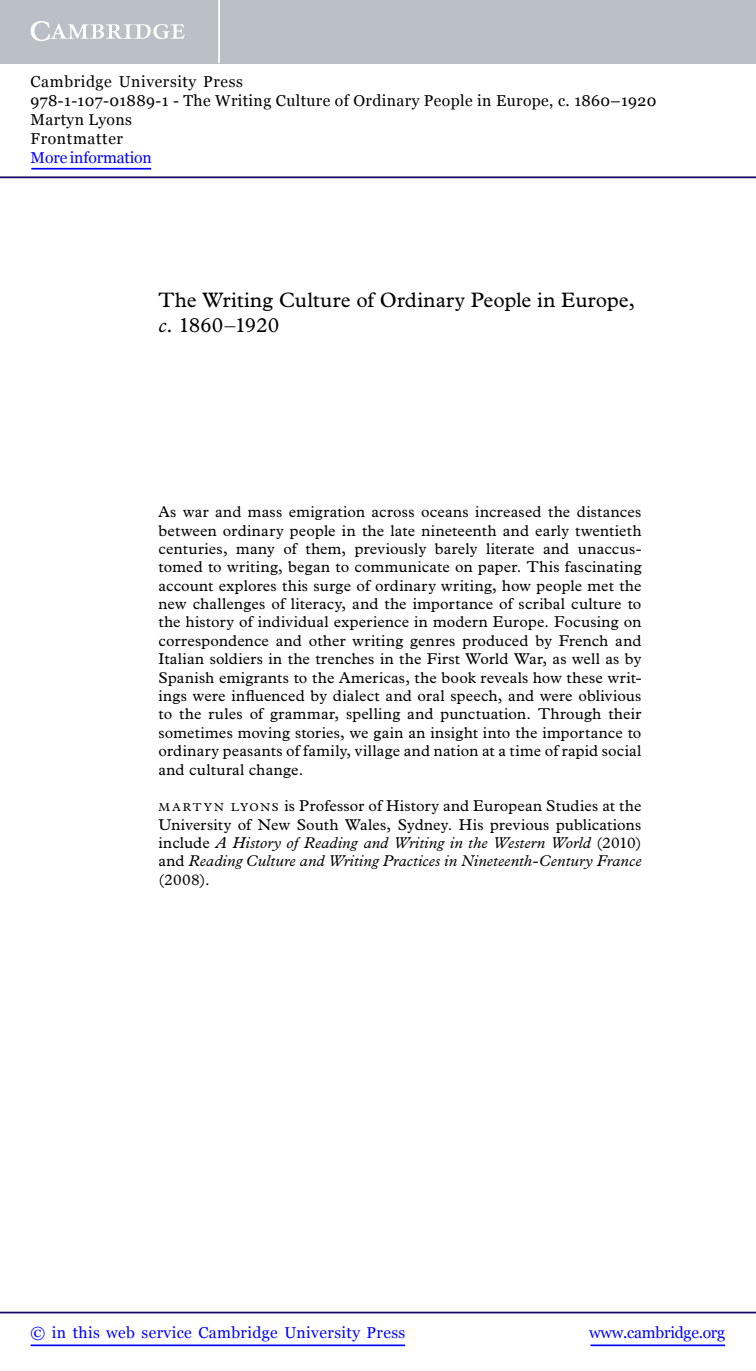
<style>
.page{position:relative;width:756px;height:1371px;background:#fff}
.page>*{position:absolute;margin:0;border:0;box-sizing:border-box;transform-origin:0 0}
.t1{font:21px/24.5px "Plantin Std";letter-spacing:.005em;color:#000}
.t2{font:15.75px/18.4px "Plantin Std";letter-spacing:.015em;color:#000;text-align:justify}
.t3{font:15.75px/18.9px "Georgia";letter-spacing:.025em;color:#000}
.t4{font:15.75px "Georgia";letter-spacing:.025em;color:#00f}
.t5{font:15.75px "Georgia";letter-spacing:-.015em;color:#00f}
.t6{font:15.75px "Georgia";letter-spacing:-.01em;color:#00f}
.s1{font-style:italic}
.s2{font-size:11.55px}
</style>
<div class="page">
<hr style="left:591px;top:1344px;width:134px;height:1px;background:#00f">
<hr style="left:0;top:1311px;width:756px;height:2px;background:#150666">
<hr style="left:31px;top:1344px;width:374px;height:1px;background:#00f">
<div style="left:0;top:0;width:756px;height:63px;background:#bac0c6"></div>
<svg style="left:31px;top:21px;width:154px;height:20px"></svg>
<hr style="left:218px;top:0;width:2px;height:63px;background:#fff">
<hr style="left:0;top:176px;width:756px;height:2px;background:#150666">
<hr style="left:31px;top:168px;width:120px;height:1px;background:#00f">
<p class="t3" style="left:31px;top:72px;width:627px">Cambridge University Press<br>978-1-107-01889-1 - The Writing Culture of Ordinary People in Europe, c. 1860–1920<br>Martyn Lyons<br>Frontmatter</p>
<p class="t6" style="left:31px;top:148px;width:123px">More information</p>
<p class="t1" style="left:158px;top:288px;width:478px">The Writing Culture of Ordinary People in Europe, <span class="s1">c</span>. 1860–1920</p>
<p class="t2" style="left:158px;top:502px;width:485px">As war and mass emigration across oceans increased the distances between ordinary people in the late nineteenth and early twentieth centuries, many of them, previously barely literate and unaccus&shy;tomed to writing, began to communicate on paper. This fascinating account explores this surge of ordinary writing, how people met the new challenges of literacy, and the importance of scribal culture to the history of individual experience in modern Europe. Focusing on correspondence and other writing genres produced by French and Italian soldiers in the trenches in the First World War, as well as by Spanish emigrants to the Americas, the book reveals how these writ&shy;ings were influenced by dialect and oral speech, and were oblivious to the rules of grammar, spelling and punctuation. Through their sometimes moving stories, we gain an insight into the importance to ordinary peasants of family, village and nation at a time of rapid social and cultural change.</p>
<p class="t2" style="left:158px;top:796px;width:485px"><span class="s2">M A R T Y N LYON S</span> is Professor of History and European Studies at the University of New South Wales, Sydney. His previous publications include <span class="s1">A History of Reading and Writing in the Western World</span> (2010) and <span class="s1">Reading Culture and Writing Practices in Nineteenth-Century France </span>(2008).</p>
<p class="t4" style="left:31px;top:1323px;width:376px">© in this web service Cambridge University Press</p>
<p class="t5" style="left:589px;top:1323px;width:137px">www.cambridge.org</p>
</div>
